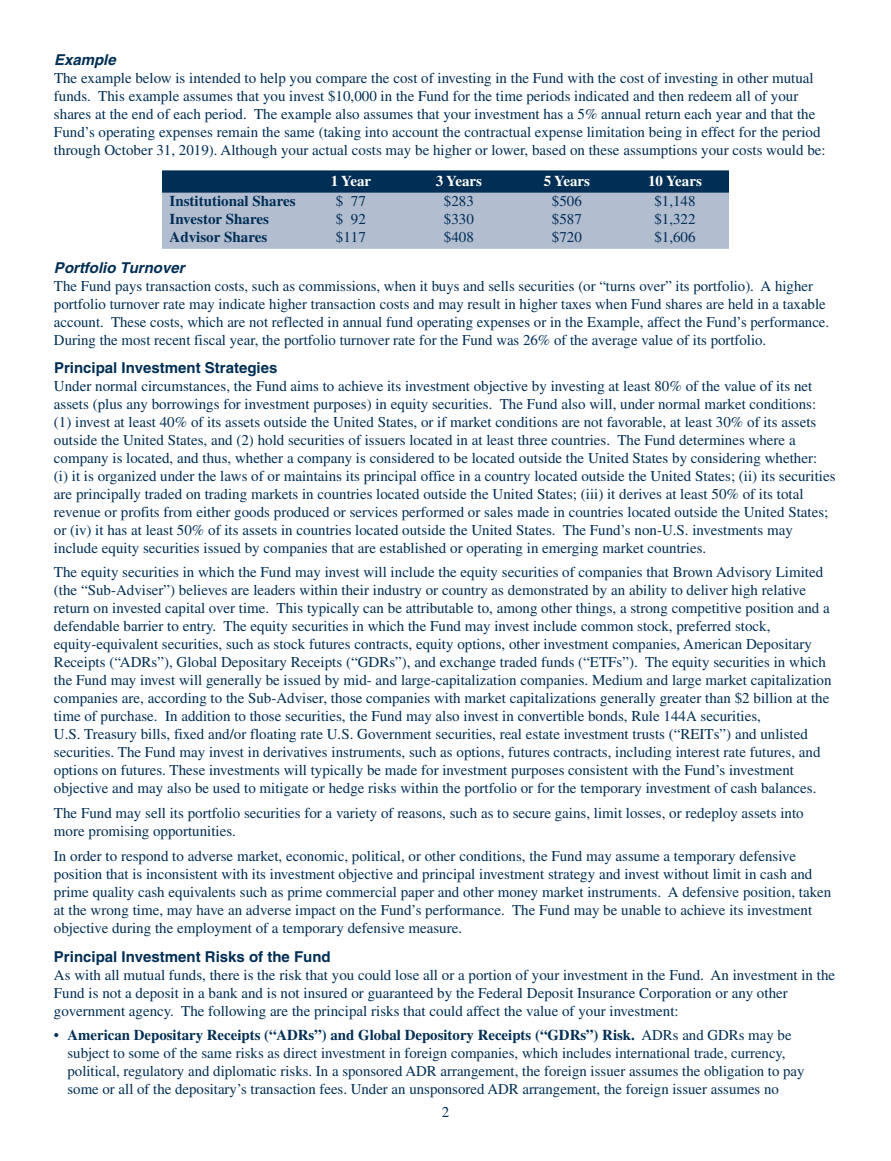
<style>
.page{position:relative;width:891px;height:1161px;background:#fff}
.page>*{position:absolute;margin:0;border:0;box-sizing:border-box;transform-origin:0 0}
.t1{font:15px/18px "Times";color:#002e54}
.t2{font:700 15px "Helvetica";color:#002e54}
.t3{font:700 15px "Times";color:#002e54}
.t4{font:italic 700 15px "Helvetica";color:#002e54}
.t5{font:700 15px "Times";color:#fff}
.s1{font-weight:700}
</style>
<div class="page">
<div style="left:162px;top:170px;width:567px;height:23px;background:#002e54"></div>
<div style="left:162px;top:193px;width:567px;height:19px;background:#b2bdd0"></div>
<div style="left:162px;top:211px;width:567px;height:19px;background:#b2bdd0"></div>
<div style="left:162px;top:229px;width:567px;height:20px;background:#b2bdd0"></div>
<p class="t4" style="left:54px;top:54px;width:63px">Example</p>
<p class="t1" style="left:54px;top:70px;width:773px">The example below is intended to help you compare the cost of investing in the Fund with the cost of investing in other mutual funds. This example assumes that you invest $10,000 in the Fund for the time periods indicated and then redeem all of your shares at the end of each period. The example also assumes that your investment has a 5% annual return each year and that the Fund’s operating expenses remain the same (taking into account the contractual expense limitation being in effect for the period through October 31, 2019). Although your actual costs may be higher or lower, based on these assumptions your costs would be:</p>
<p class="t5" style="left:331px;top:176px;width:42px">1 Year</p>
<p class="t5" style="left:436px;top:176px;width:48px">3 Years</p>
<p class="t5" style="left:544px;top:176px;width:48px">5 Years</p>
<p class="t5" style="left:648px;top:176px;width:55px">10 Years</p>
<p class="t3" style="left:170px;top:196px;width:128px">Institutional Shares</p>
<p class="t1" style="left:336px;top:193px;width:31px">$ 77</p>
<p class="t1" style="left:444px;top:193px;width:31px">$283</p>
<p class="t1" style="left:552px;top:193px;width:31px">$506</p>
<p class="t1" style="left:654px;top:193px;width:43px">$1,148</p>
<p class="t3" style="left:170px;top:214px;width:101px">Investor Shares</p>
<p class="t1" style="left:336px;top:211px;width:31px">$ 92</p>
<p class="t1" style="left:444px;top:211px;width:31px">$330</p>
<p class="t1" style="left:552px;top:211px;width:31px">$587</p>
<p class="t1" style="left:654px;top:211px;width:43px">$1,322</p>
<p class="t3" style="left:170px;top:232px;width:99px">Advisor Shares</p>
<p class="t1" style="left:336px;top:230px;width:31px">$117</p>
<p class="t1" style="left:444px;top:230px;width:31px">$408</p>
<p class="t1" style="left:552px;top:230px;width:31px">$720</p>
<p class="t1" style="left:654px;top:230px;width:43px">$1,606</p>
<p class="t4" style="left:54px;top:262px;width:132px">Portfolio Turnover</p>
<p class="t1" style="left:54px;top:278px;width:777px">The Fund pays transaction costs, such as commissions, when it buys and sells securities (or “turns over” its portfolio). A higher portfolio turnover rate may indicate higher transaction costs and may result in higher taxes when Fund shares are held in a taxable account. These costs, which are not reflected in annual fund operating expenses or in the Example, affect the Fund’s performance.<br>During the most recent fiscal year, the portfolio turnover rate for the Fund was 26% of the average value of its portfolio.</p>
<p class="t2" style="left:54px;top:362px;width:225px">Principal Investment Strategies</p>
<p class="t1" style="left:54px;top:378px;width:783px">Under normal circumstances, the Fund aims to achieve its investment objective by investing at least 80% of the value of its net assets (plus any borrowings for investment purposes) in equity securities. The Fund also will, under normal market conditions: (1) invest at least 40% of its assets outside the United States, or if market conditions are not favorable, at least 30% of its assets outside the United States, and (2) hold securities of issuers located in at least three countries. The Fund determines where a company is located, and thus, whether a company is considered to be located outside the United States by considering whether:<br>(i) it is organized under the laws of or maintains its principal office in a country located outside the United States; (ii) its securities are principally traded on trading markets in countries located outside the United States; (iii) it derives at least 50% of its total revenue or profits from either goods produced or services performed or sales made in countries located outside the United States; or (iv) it has at least 50% of its assets in countries located outside the United States. The Fund’s non-U.S. investments may include equity securities issued by companies that are established or operating in emerging market countries.</p>
<p class="t1" style="left:54px;top:565px;width:779px">The equity securities in which the Fund may invest will include the equity securities of companies that Brown Advisory Limited (the “Sub-Adviser”) believes are leaders within their industry or country as demonstrated by an ability to deliver high relative return on invested capital over time. This typically can be attributable to, among other things, a strong competitive position and a defendable barrier to entry. The equity securities in which the Fund may invest include common stock, preferred stock, equity-equivalent securities, such as stock futures contracts, equity options, other investment companies, American Depositary Receipts (“ADRs”), Global Depositary Receipts (“GDRs”), and exchange traded funds (“ETFs”). The equity securities in which the Fund may invest will generally be issued by mid- and large-capitalization companies. Medium and large market capitalization companies are, according to the Sub-Adviser, those companies with market capitalizations generally greater than $2 billion at the time of purchase. In addition to those securities, the Fund may also invest in convertible bonds, Rule 144A securities,<br>U.S. Treasury bills, fixed and/or floating rate U.S. Government securities, real estate investment trusts (“REITs”) and unlisted securities. The Fund may invest in derivatives instruments, such as options, futures contracts, including interest rate futures, and options on futures. These investments will typically be made for investment purposes consistent with the Fund’s investment objective and may also be used to mitigate or hedge risks within the portfolio or for the temporary investment of cash balances.</p>
<p class="t1" style="left:54px;top:805px;width:751px">The Fund may sell its portfolio securities for a variety of reasons, such as to secure gains, limit losses, or redeploy assets into more promising opportunities.</p>
<p class="t1" style="left:54px;top:848px;width:779px">In order to respond to adverse market, economic, political, or other conditions, the Fund may assume a temporary defensive position that is inconsistent with its investment objective and principal investment strategy and invest without limit in cash and prime quality cash equivalents such as prime commercial paper and other money market instruments. A defensive position, taken at the wrong time, may have an adverse impact on the Fund’s performance. The Fund may be unable to achieve its investment objective during the employment of a temporary defensive measure.</p>
<p class="t2" style="left:54px;top:951px;width:278px">Principal Investment Risks of the Fund</p>
<p class="t1" style="left:54px;top:967px;width:783px">As with all mutual funds, there is the risk that you could lose all or a portion of your investment in the Fund. An investment in the<br>Fund is not a deposit in a bank and is not insured or guaranteed by the Federal Deposit Insurance Corporation or any other government agency. The following are the principal risks that could affect the value of your investment:</p>
<p class="t1" style="left:67px;top:1028px;width:739px;text-indent:-13px">• <span class="s1">American Depositary Receipts (“ADRs”) and Global Depository Receipts (“GDRs”) Risk.</span> ADRs and GDRs may be subject to some of the same risks as direct investment in foreign companies, which includes international trade, currency, political, regulatory and diplomatic risks. In a sponsored ADR arrangement, the foreign issuer assumes the obligation to pay some or all of the depositary’s transaction fees. Under an unsponsored ADR arrangement, the foreign issuer assumes no</p>
<p class="t1" style="left:442px;top:1105px;width:9px">2</p>
</div>
